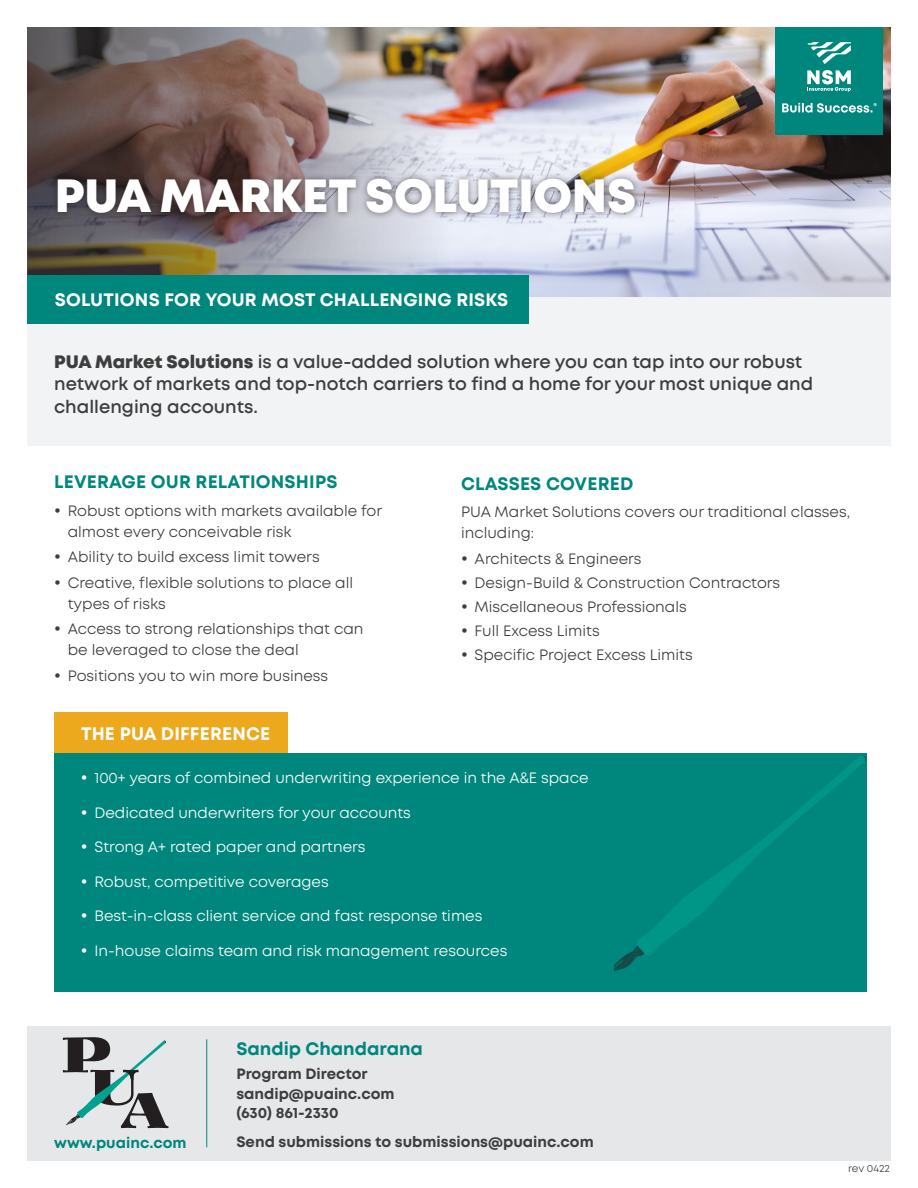
<style>
.page{position:relative;width:918px;height:1188px;background:#fff}
.page>*{position:absolute;margin:0;border:0;box-sizing:border-box;transform-origin:0 0}
.t1{font:800 46.5px "Mont";letter-spacing:-.005em;color:#fff}
.t2{font:600 18px/22.5px "Mont";color:#3e3e3f}
.t3{font:700 18px "Mont";letter-spacing:.01em;color:#00877d}
.t4{font:700 18px "Mont";letter-spacing:.01em;color:#fff}
.t5{font:15px "Mont";color:#3e3e3f}
.t6{font:15px "Mont";color:#fff}
.t7{font:700 15px/19.5px "Mont";color:#3e3e3f}
.t8{font:700 15px "Mont";color:#00877d}
.t9{font:10.5px "Mont";letter-spacing:-.005em;color:#3e3e3f}
.s1{font-weight:800}
</style>
<div class="page">
<div style="left:27px;top:277px;width:863px;height:169px;background:#f2f3f4"></div>
<img style="left:528px;top:27px;width:363px;height:270px">
<div style="left:775px;top:27px;width:108px;height:108px;background:#00877d"></div>
<svg style="left:807px;top:70px;width:44px;height:22px"></svg>
<svg style="left:807px;top:42px;width:44px;height:22px"></svg>
<svg style="left:782px;top:103px;width:95px;height:10px"></svg>
<div style="left:27px;top:1026px;width:864px;height:135px;background:#e6e7e9"></div>
<svg style="left:63px;top:1037px;width:106px;height:91px"></svg>
<hr style="left:206px;top:1039px;width:1px;height:108px;background:#00877d">
<img style="left:27px;top:27px;width:615px;height:269px">
<div style="left:27px;top:275px;width:501px;height:49px;background:#00877d"></div>
<div style="left:50px;top:172px;width:592px;height:48px;background:#231f20;opacity:.62"></div>
<div style="left:54px;top:713px;width:234px;height:41px;background:#eda91e"></div>
<div style="left:54px;top:753px;width:812px;height:238px;background:#00877d"></div>
<svg style="left:637px;top:755px;width:229px;height:200px"></svg>
<svg style="left:615px;top:946px;width:29px;height:25px"></svg>
<h1 class="t1" style="left:55px;top:166px;width:583px">PUA MARKET SOLUTIONS</h1>
<p class="t4" style="left:55px;top:288px;width:455px">SOLUTIONS FOR YOUR MOST CHALLENGING RISKS</p>
<h4 class="t2" style="left:54px;top:350px;width:761px"><span class="s1">PUA Market Solutions</span> is a value-added solution where you can tap into our robust network of markets and top-notch carriers to find a home for your most unique and challenging accounts.</h4>
<p class="t3" style="left:54px;top:470px;width:285px">LEVERAGE OUR RELATIONSHIPS</p>
<p class="t3" style="left:461px;top:472px;width:174px">CLASSES COVERED</p>
<p class="t5" style="left:68px;top:501px;width:316px">Robust options with markets available for</p>
<p class="t5" style="left:461px;top:503px;width:390px">PUA Market Solutions covers our traditional classes,</p>
<p class="t5" style="left:68px;top:522px;width:225px">almost every conceivable risk</p>
<p class="t5" style="left:461px;top:524px;width:75px">including:</p>
<p class="t5" style="left:68px;top:548px;width:253px">Ability to build excess limit towers</p>
<p class="t5" style="left:475px;top:549px;width:168px">Architects &amp; Engineers</p>
<p class="t5" style="left:68px;top:573px;width:287px">Creative, flexible solutions to place all</p>
<p class="t5" style="left:475px;top:573px;width:307px">Design-Build &amp; Construction Contractors</p>
<p class="t5" style="left:68px;top:594px;width:100px">types of risks</p>
<p class="t5" style="left:475px;top:597px;width:214px">Miscellaneous Professionals</p>
<p class="t5" style="left:68px;top:620px;width:297px">Access to strong relationships that can</p>
<p class="t5" style="left:475px;top:621px;width:127px">Full Excess Limits</p>
<p class="t5" style="left:68px;top:641px;width:232px">be leveraged to close the deal</p>
<p class="t5" style="left:475px;top:645px;width:220px">Specific Project Excess Limits</p>
<p class="t5" style="left:68px;top:666px;width:262px">Positions you to win more business</p>
<h4 class="t4" style="left:81px;top:722px;width:191px">THE PUA DIFFERENCE</h4>
<p class="t6" style="left:94px;top:769px;width:496px">100+ years of combined underwriting experience in the A&amp;E space</p>
<p class="t6" style="left:94px;top:803px;width:318px">Dedicated underwriters for your accounts</p>
<p class="t6" style="left:94px;top:838px;width:273px">Strong A+ rated paper and partners</p>
<p class="t6" style="left:94px;top:872px;width:236px">Robust, competitive coverages</p>
<p class="t6" style="left:94px;top:907px;width:389px">Best-in-class client service and fast response times</p>
<p class="t6" style="left:94px;top:941px;width:414px">In-house claims team and risk management resources</p>
<p class="t8" style="left:54px;top:1133px;width:134px">www.puainc.com</p>
<p class="t3" style="left:236px;top:1037px;width:188px">Sandip Chandarana</p>
<p class="t7" style="left:236px;top:1064px;width:160px">Program Director sandip@puainc.com (630) 861-2330</p>
<p class="t7" style="left:236px;top:1132px;width:359px">Send submissions to submissions@puainc.com</p>
<p class="t9" style="left:848px;top:1161px;width:43px">rev 0422</p>
</div>
